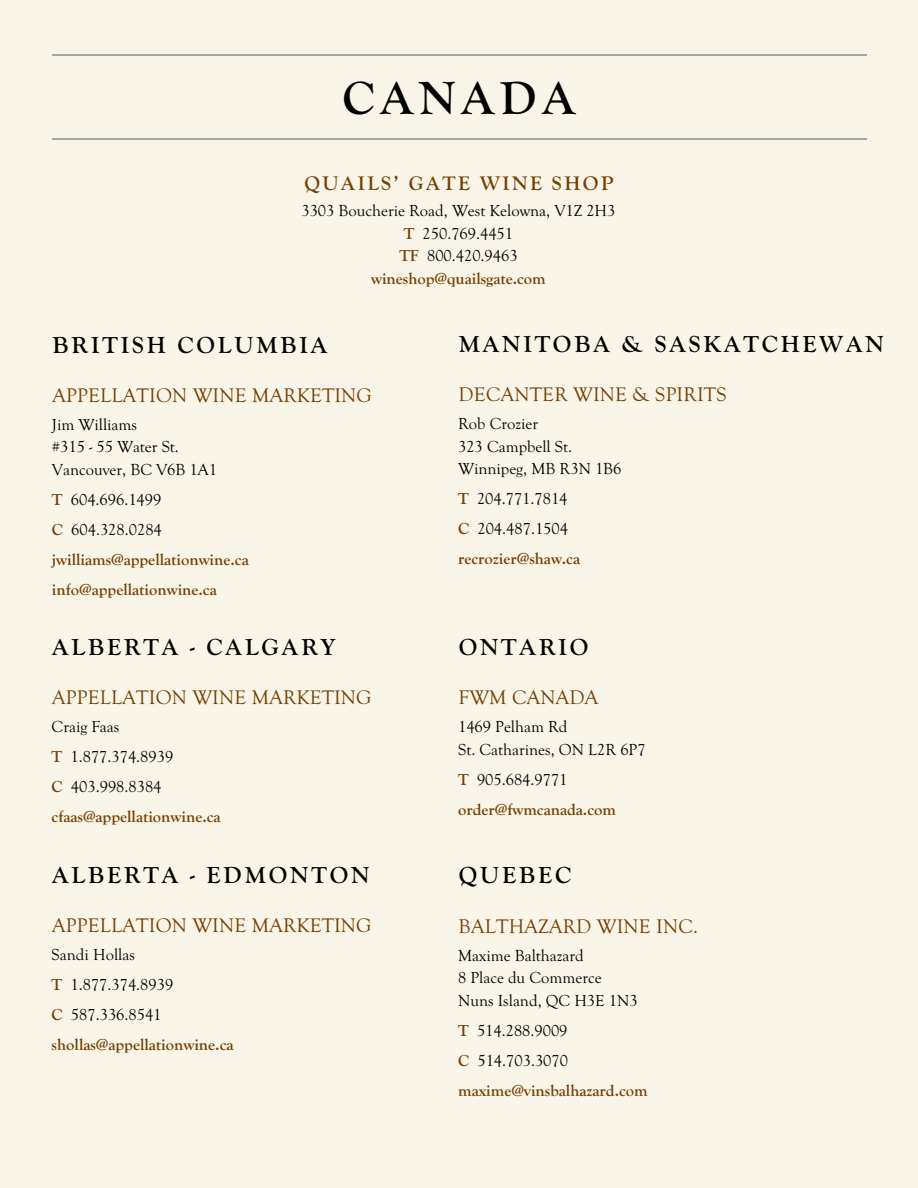
<style>
.page{position:relative;width:918px;height:1188px;background:#f8f4e8}
.page>*{position:absolute;margin:0;border:0;box-sizing:border-box;transform-origin:0 0}
.t1{font:700 48px "Goudy Old Sty";letter-spacing:.12em;color:#000}
.t2{font:700 24px "Goudy Old Sty";letter-spacing:.12em;color:#000}
.t3{font:20.4px "Goudy Old Sty";letter-spacing:.01em;color:#753f00}
.t4{font:700 20.4px "Goudy Old Sty";letter-spacing:.12em;color:#753f00}
.t5{font:16.5px/22.5px "Goudy Old Sty";color:#000}
.t6{font:700 16.5px/30px "Goudy Old Sty";color:#753f00}
.s1{font-weight:700;color:#753f00}
.s2{font-weight:400;color:#000}
</style>
<div class="page">
<hr style="left:52px;top:54px;width:814px;height:1px;background:#a5a5a5">
<hr style="left:52px;top:138px;width:814px;height:1px;background:#a5a5a5">
<h1 class="t1" style="left:342px;top:72px;width:235px">CANADA</h1>
<p class="t4" style="left:305px;top:172px;width:311px">QUAILS’ GATE WINE SHOP</p>
<p class="t5" style="left:301px;top:200px;width:316px;text-align:center">3303 Boucherie Road, West Kelowna, V1Z 2H3<br><span class="s1">T</span> 250.769.4451<br><span class="s1">TF</span> 800.420.9463<br><span class="s1">wineshop@quailsgate.com</span></p>
<h2 class="t2" style="left:53px;top:331px;width:276px">BRITISH COLUMBIA</h2>
<p class="t3" style="left:52px;top:384px;width:321px">APPELLATION WINE MARKETING</p>
<p class="t5" style="left:52px;top:414px;width:167px">Jim Williams<br>#315 - 55 Water St.<br>Vancouver, BC V6B 1A1</p>
<p class="t6" style="left:52px;top:485px;width:198px">T <span class="s2">604.696.1499<br></span>C <span class="s2">604.328.0284 </span>jwilliams@appellationwine.ca info@appellationwine.ca</p>
<h2 class="t2" style="left:52px;top:633px;width:285px">ALBERTA - CALGARY</h2>
<p class="t3" style="left:52px;top:686px;width:321px">APPELLATION WINE MARKETING</p>
<p class="t5" style="left:52px;top:712px;width:170px;line-height:30px">Craig Faas<br><span class="s1">T</span> 1.877.374.8939<br><span class="s1">C</span> 403.998.8384 <span class="s1">cfaas@appellationwine.ca</span></p>
<h2 class="t2" style="left:52px;top:861px;width:319px">ALBERTA - EDMONTON</h2>
<p class="t3" style="left:52px;top:914px;width:321px">APPELLATION WINE MARKETING</p>
<p class="t5" style="left:52px;top:940px;width:183px;line-height:30px">Sandi Hollas<br><span class="s1">T</span> 1.877.374.8939<br><span class="s1">C</span> 587.336.8541 <span class="s1">shollas@appellationwine.ca</span></p>
<h2 class="t2" style="left:459px;top:330px;width:427px">MANITOBA &amp; SASKATCHEWAN</h2>
<p class="t3" style="left:459px;top:383px;width:270px">DECANTER WINE &amp; SPIRITS</p>
<p class="t5" style="left:458px;top:413px;width:165px">Rob Crozier<br>323 Campbell St.<br>Winnipeg, MB R3N 1B6</p>
<p class="t5" style="left:458px;top:484px;width:123px;line-height:30px"><span class="s1">T</span> 204.771.7814<br><span class="s1">C</span> 204.487.1504 <span class="s1">recrozier@shaw.ca</span></p>
<h2 class="t2" style="left:459px;top:633px;width:131px">ONTARIO</h2>
<p class="t3" style="left:459px;top:686px;width:141px">FWM CANADA</p>
<p class="t5" style="left:458px;top:716px;width:189px">1469 Pelham Rd<br>St. Catharines, ON L2R 6P7</p>
<p class="t6" style="left:458px;top:764px;width:159px">T <span class="s2">905.684.9771 </span>order@fwmcanada.com</p>
<h2 class="t2" style="left:459px;top:862px;width:114px">QUEBEC</h2>
<p class="t3" style="left:459px;top:915px;width:241px">BALTHAZARD WINE INC.</p>
<p class="t5" style="left:458px;top:944px;width:181px">Maxime Balthazard<br>8 Place du Commerce<br>Nuns Island, QC H3E 1N3</p>
<p class="t6" style="left:458px;top:1016px;width:191px">T <span class="s2">514.288.9009<br></span>C <span class="s2">514.703.3070 </span>maxime@vinsbalhazard.com</p>
</div>
